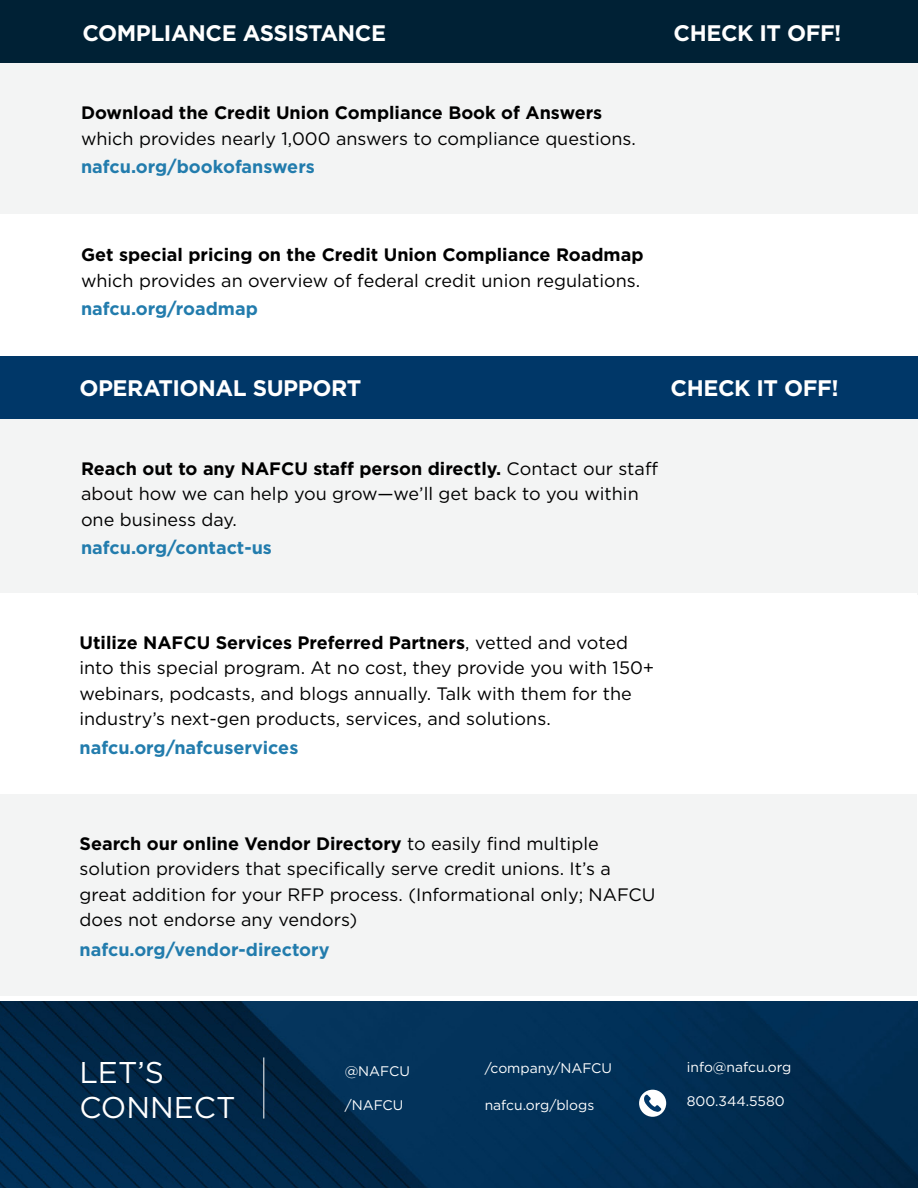
<style>
.page{position:relative;width:918px;height:1188px;background:#fff}
.page>*{position:absolute;margin:0;border:0;box-sizing:border-box;transform-origin:0 0}
.t1{font:30px/34.8px "Gotham HTF";color:#fff}
.t2{font:700 22.5px "Gotham HTF";letter-spacing:-.02em;color:#fff}
.t3{font:18px/25.5px "Gotham HTF";color:#000}
.t4{font:700 18px "Gotham HTF";color:#227cad}
.t5{font:700 18px "Gotham HTF";color:#000}
.t6{font:13.95px "Gotham HTF";color:#fff}
.s1{font-weight:700}
</style>
<div class="page">
<div style="left:0;top:0;width:918px;height:64px;background:#002135"></div>
<div style="left:0;top:356px;width:918px;height:63px;background:#003768"></div>
<div style="left:0;top:419px;width:918px;height:176px;background:#f3f4f4"></div>
<div style="left:0;top:593px;width:916px;height:201px;background:#fff"></div>
<div style="left:0;top:794px;width:916px;height:202px;background:#f3f4f4"></div>
<div style="left:0;top:64px;width:918px;height:150px;background:#f3f4f4"></div>
<img style="left:0;top:1001px;width:918px;height:187px">
<div style="left:639px;top:1090px;width:27px;height:27px;background:#fff;border-radius:50%"></div>
<svg style="left:644px;top:1095px;width:17px;height:17px"></svg>
<hr style="left:263px;top:1057px;width:1px;height:62px;background:#fff">
<p class="t2" style="left:82px;top:20px;width:305px">COMPLIANCE ASSISTANCE</p>
<p class="t2" style="left:674px;top:20px;width:169px">CHECK IT OFF!</p>
<p class="t5" style="left:81px;top:102px;width:523px">Download the Credit Union Compliance Book of Answers</p>
<p class="t3" style="left:81px;top:125px;width:556px">which provides nearly 1,000 answers to compliance questions.</p>
<p class="t4" style="left:81px;top:156px;width:235px">nafcu.org/bookofanswers</p>
<p class="t5" style="left:81px;top:244px;width:564px">Get special pricing on the Credit Union Compliance Roadmap</p>
<p class="t3" style="left:81px;top:267px;width:561px">which provides an overview of federal credit union regulations.</p>
<p class="t4" style="left:81px;top:298px;width:178px">nafcu.org/roadmap</p>
<p class="t2" style="left:79px;top:375px;width:284px">OPERATIONAL SUPPORT</p>
<p class="t2" style="left:671px;top:375px;width:169px">CHECK IT OFF!</p>
<p class="t3" style="left:81px;top:455px;width:579px"><span class="s1">Reach out to any NAFCU staff person directly.</span> Contact our staff about how we can help you grow—we’ll get back to you within one business day.</p>
<p class="t4" style="left:81px;top:537px;width:193px">nafcu.org/contact-us</p>
<p class="t3" style="left:80px;top:630px;width:576px"><span class="s1">Utilize NAFCU Services Preferred Partners</span>, vetted and voted into this special program. At no cost, they provide you with 150+ webinars, podcasts, and blogs annually. Talk with them for the industry’s next-gen products, services, and solutions.</p>
<p class="t4" style="left:80px;top:737px;width:220px">nafcu.org/nafcuservices</p>
<p class="t3" style="left:80px;top:831px;width:578px"><span class="s1">Search our online Vendor Directory</span> to easily find multiple solution providers that specifically serve credit unions. It’s a great addition for your RFP process. (Informational only; NAFCU does not endorse any vendors)</p>
<p class="t4" style="left:80px;top:939px;width:252px">nafcu.org/vendor-directory</p>
<h1 class="t1" style="left:79px;top:1054px;width:158px">LET’S<br>CONNECT</h1>
<p class="t6" style="left:687px;top:1060px;width:106px">info@nafcu.org</p>
<p class="t6" style="left:485px;top:1060px;width:129px">/company/NAFCU</p>
<p class="t6" style="left:485px;top:1097px;width:111px">nafcu.org/blogs</p>
<p class="t6" style="left:345px;top:1063px;width:67px">@NAFCU</p>
<p class="t6" style="left:345px;top:1097px;width:60px">/NAFCU</p>
<p class="t6" style="left:687px;top:1094px;width:99px">800.344.5580</p>
</div>
